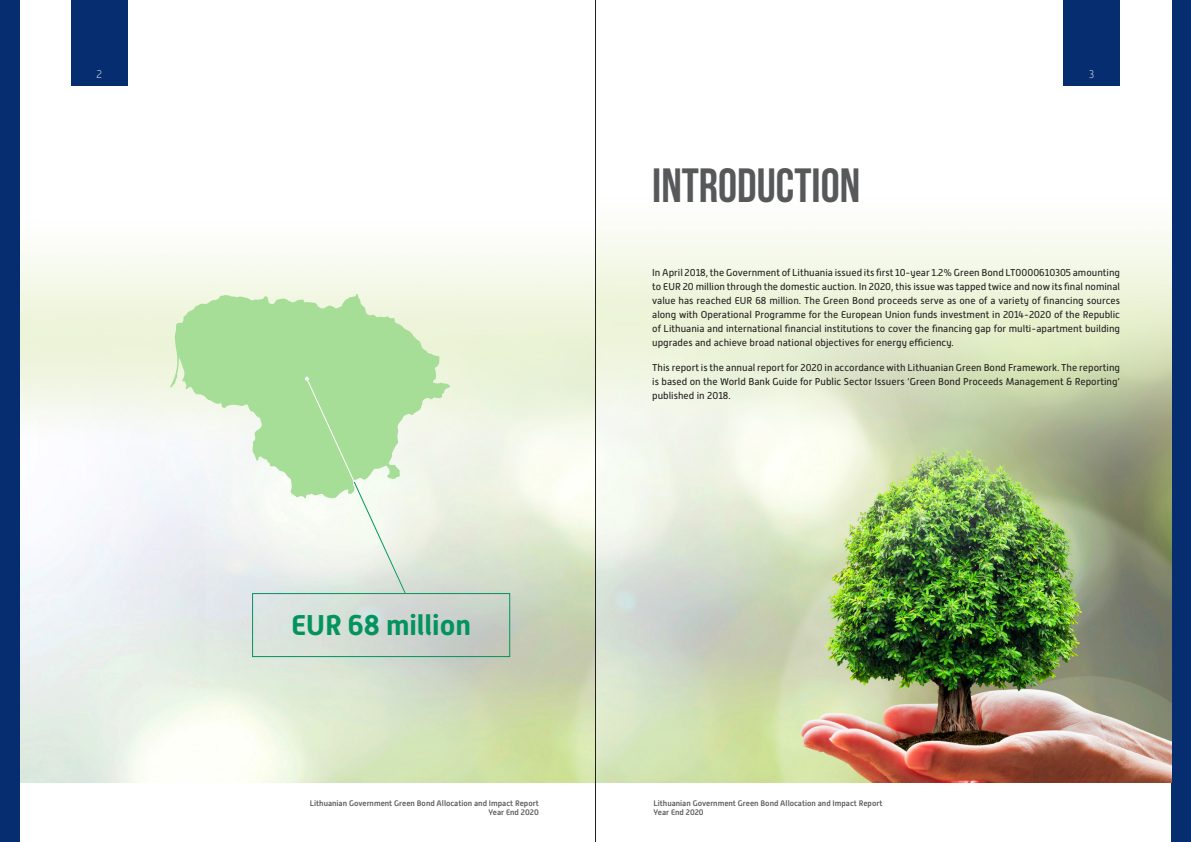
<style>
.page{position:relative;width:1191px;height:842px;background:#fff}
.page>*{position:absolute;margin:0;border:0;box-sizing:border-box;transform-origin:0 0}
._48_pavadinimai{font:48px "Bebas Neue";color:#57585a}
.BODY_TXT_10{font:700 28.6px "Alwyn New";color:#03935f}
.t1{font:100 11px "Alwyn New";color:#fff}
.BODY_TXT_10-2{font:10px/14px "Alwyn New";color:#231f20;text-align:justify}
.H2_Regular_Left{font:500 8px "Alwyn New";color:#57585a}
</style>
<div class="page">
<div style="left:1171px;top:0;width:20px;height:842px;background:#052d6f"></div>
<img style="left:596px;top:85px;width:575px;height:697px">
<img style="left:20px;top:85px;width:575px;height:697px">
<div style="left:1063px;top:0;width:57px;height:85px;background:#052d6f"></div>
<div style="left:71px;top:0;width:57px;height:85px;background:#052d6f"></div>
<svg style="left:170px;top:294px;width:280px;height:204px;fill:#a6de97"></svg>
<div style="left:252px;top:593px;width:258px;height:64px;border:1px solid #03935f"></div>
<hr style="left:595px;top:0;width:1px;height:842px;background:#231f20">
<svg style="left:305px;top:377px;width:101px;height:217px"></svg>
<div style="left:0;top:0;width:20px;height:842px;background:#052d6f"></div>
<p class="t1" style="left:96px;top:68px;width:7px">2</p>
<p class="t1" style="left:1089px;top:68px;width:7px">3</p>
<p class="_48_pavadinimai" style="left:652px;top:160px;width:209px">INTRODUCTION</p>
<p class="BODY_TXT_10" style="left:291px;top:608px;width:181px">EUR 68 million</p>
<p class="H2_Regular_Left" style="left:310px;top:798px;width:230px">Lithuanian Government Green Bond Allocation and Impact Report</p>
<p class="H2_Regular_Left" style="left:488px;top:808px;width:52px">Year End 2020</p>
<p class="BODY_TXT_10-2" style="left:652px;top:265px;width:469px">In April 2018, the Government of Lithuania issued its first 10-year 1.2% Green Bond LT0000610305 amounting to EUR 20 million through the domestic auction. In 2020, this issue was tapped twice and now its final nominal value has reached EUR 68 million. The Green Bond proceeds serve as one of a variety of financing sources along with Operational Programme for the European Union funds investment in 2014-2020 of the Republic of Lithuania and international financial institutions to cover the financing gap for multi-apartment building upgrades and achieve broad national objectives for energy efficiency.</p>
<p class="BODY_TXT_10-2" style="left:652px;top:361px;width:469px">This report is the annual report for 2020 in accordance with Lithuanian Green Bond Framework. The reporting is based on the World Bank Guide for Public Sector Issuers ‘Green Bond Proceeds Management &amp; Reporting’ published in 2018.</p>
<p class="H2_Regular_Left" style="left:653px;top:798px;width:230px">Lithuanian Government Green Bond Allocation and Impact Report</p>
<p class="H2_Regular_Left" style="left:653px;top:808px;width:52px">Year End 2020</p>
</div>
